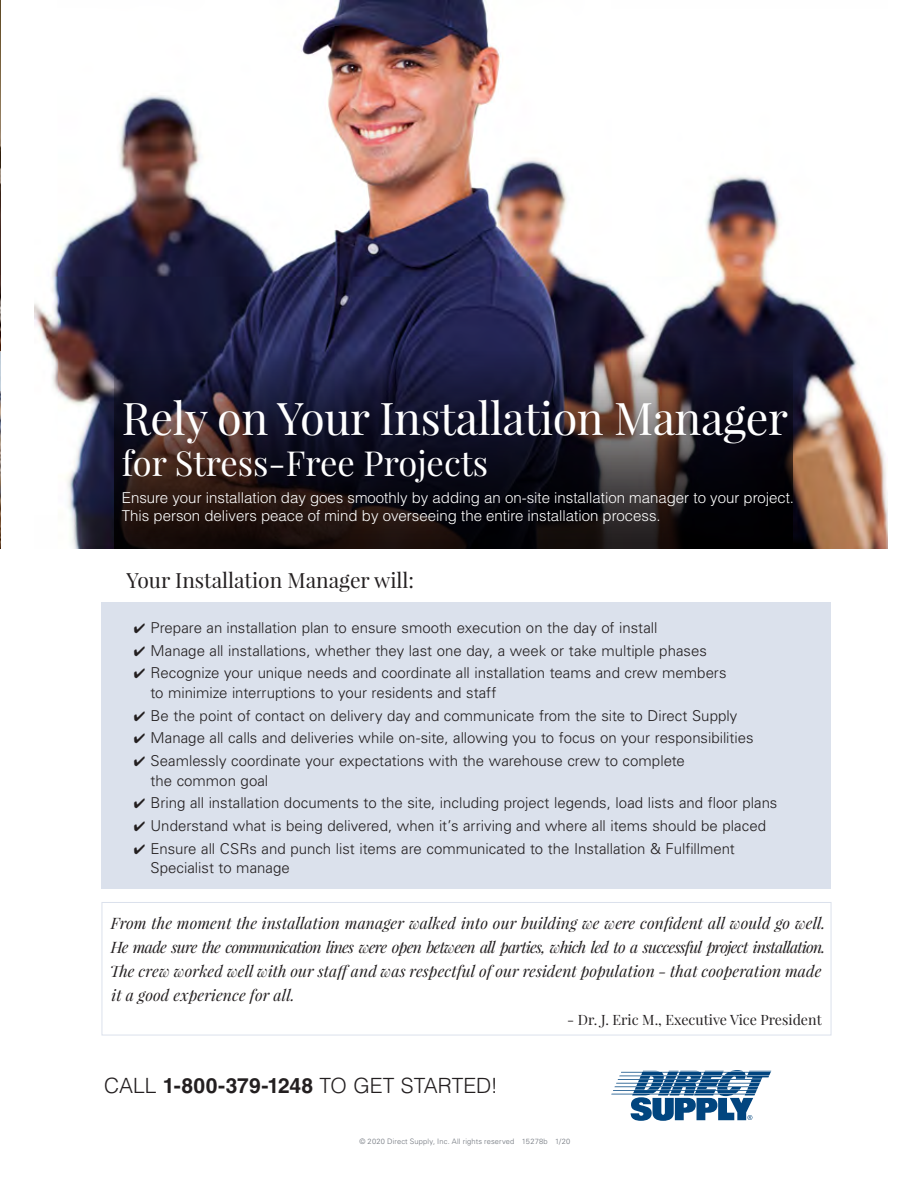
<style>
.page{position:relative;width:918px;height:1188px;background:#fff}
.page>*{position:absolute;margin:0;border:0;box-sizing:border-box;transform-origin:0 0}
.t1{font:45px "Playfair Display";letter-spacing:-.01em;color:#fff}
.t2{font:34.5px "Playfair Display";color:#fff}
.t3{font:300 21px "Helvetica LT Std";color:#231f20}
.t4{font:21px "Playfair Display";color:#231f20}
.t5{font:italic 15.75px/24px "Playfair Display";letter-spacing:.005em;color:#231f20}
.t6{font:300 15px/19.5px "Univers LT Std";color:#231f20}
.t7{font:300 15px/18px "Helvetica LT Std";color:#fff}
.t8{font:14.25px "Playfair Display";color:#231f20}
.t9{font:300 7.5px "Univers LT Std";letter-spacing:.02em;color:#6d727a}
.s1{font-weight:700}
</style>
<div class="page">
<img style="left:35px;top:0;width:853px;height:549px">
<svg style="left:114px;top:351px;width:679px;height:198px;background:#1e1924"></svg>
<div style="left:102px;top:603px;width:729px;height:286px;background:#dbe1ec"></div>
<img style="left:0;top:0;width:1px;height:549px">
<svg style="left:0;top:351px;width:1px;height:40px"></svg>
<div style="left:102px;top:902px;width:729px;height:133px;border:1px solid #dbe1ec"></div>
<svg style="left:611px;top:1070px;width:160px;height:51px"></svg>
<h1 class="t1" style="left:122px;top:390px;width:668px">Rely on Your Installation Manager</h1>
<h2 class="t2" style="left:122px;top:441px;width:368px">for Stress-Free Projects</h2>
<p class="t7" style="left:122px;top:489px;width:674px">Ensure your installation day goes smoothly by adding an on-site installation manager to your project.<br>This person delivers peace of mind by overseeing the entire installation process.</p>
<h3 class="t4" style="left:126px;top:567px;width:289px">Your Installation Manager will:</h3>
<p class="t6" style="left:134px;top:618px;width:525px">✔ Prepare an installation plan to ensure smooth execution on the day of install</p>
<p class="t6" style="left:134px;top:641px;width:574px">✔ Manage all installations, whether they last one day, a week or take multiple phases</p>
<p class="t6" style="left:151px;top:663px;width:578px;text-indent:-17px">✔ Recognize your unique needs and coordinate all installation teams and crew members to minimize interruptions to your residents and staff</p>
<p class="t6" style="left:134px;top:706px;width:605px">✔ Be the point of contact on delivery day and communicate from the site to Direct Supply</p>
<p class="t6" style="left:134px;top:728px;width:621px">✔ Manage all calls and deliveries while on-site, allowing you to focus on your responsibilities</p>
<p class="t6" style="left:151px;top:751px;width:536px;text-indent:-17px">✔ Seamlessly coordinate your expectations with the warehouse crew to complete the common goal</p>
<p class="t6" style="left:134px;top:793px;width:645px">✔ Bring all installation documents to the site, including project legends, load lists and floor plans</p>
<p class="t6" style="left:134px;top:816px;width:634px">✔ Understand what is being delivered, when it’s arriving and where all items should be placed</p>
<p class="t6" style="left:151px;top:839px;width:586px;text-indent:-17px">✔ Ensure all CSRs and punch list items are communicated to the Installation &amp; Fulfillment<br>Specialist to manage</p>
<p class="t5" style="left:110px;top:911px;width:717px">From the moment the installation manager walked into our building we were confident all would go well.<br>He made sure the communication lines were open between all parties, which led to a successful project installation.<br>The crew worked well with our staff and was respectful of our resident population - that cooperation made it a good experience for all.</p>
<p class="t8" style="left:567px;top:1011px;width:256px">- Dr. J. Eric M., Executive Vice President</p>
<h3 class="t3" style="left:104px;top:1073px;width:395px">CALL <span class="s1">1-800-379-1248</span> TO GET STARTED!</h3>
<p class="t9" style="left:360px;top:1137px;width:212px">© 2020 Direct Supply, Inc. All rights reserved 15278b 1/20</p>
</div>
